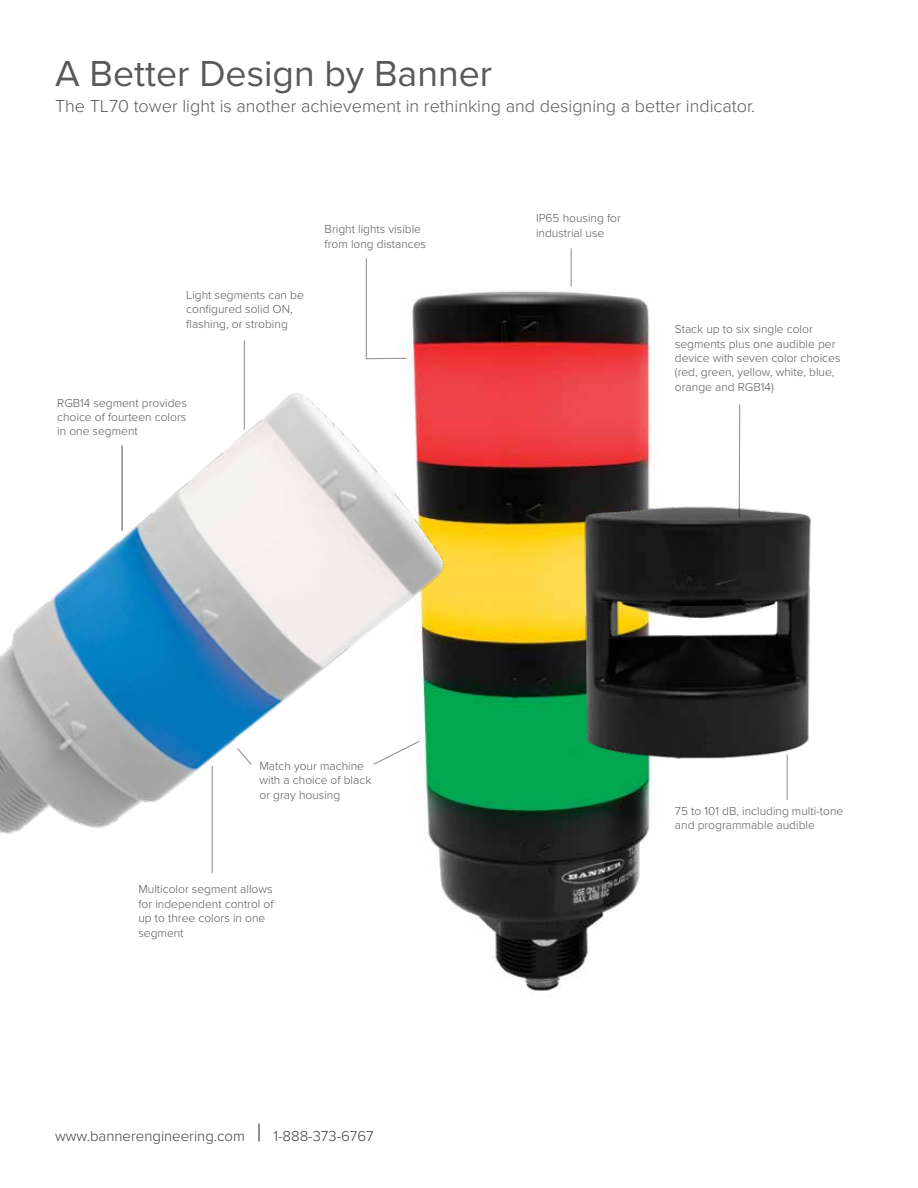
<style>
.page{position:relative;width:918px;height:1188px;background:#fff}
.page>*{position:absolute;margin:0;border:0;box-sizing:border-box;transform-origin:0 0}
.t1{font:37.5px "Proxima Nova";color:#58595b}
.t2{font:300 18px "Proxima Nova";color:#58595b}
.t3{font:300 15px "Proxima Nova";color:#414042}
.t4{font:300 12px/14.4px "Proxima Nova";color:#58595b}
.s1{font-size:25.5px}
</style>
<div class="page">
<img style="left:408px;top:282px;width:249px;height:713px">
<img style="left:0;top:372px;width:477px;height:565px">
<img style="left:577px;top:502px;width:234px;height:260px">
<svg style="left:372px;top:740px;width:49px;height:26px"></svg>
<hr style="left:739px;top:405px;width:1px;height:112px;background:#939598">
<svg style="left:365px;top:258px;width:43px;height:102px"></svg>
<hr style="left:787px;top:754px;width:1px;height:46px;background:#939598">
<hr style="left:244px;top:340px;width:1px;height:90px;background:#939598">
<svg style="left:236px;top:747px;width:17px;height:19px"></svg>
<hr style="left:571px;top:248px;width:1px;height:38px;background:#939598">
<hr style="left:212px;top:766px;width:1px;height:107px;background:#939598">
<hr style="left:122px;top:446px;width:1px;height:85px;background:#636466">
<h1 class="t1" style="left:55px;top:45px;width:439px">A Better Design by Banner</h1>
<h2 class="t2" style="left:55px;top:93px;width:702px">The TL70 tower light is another achievement in rethinking and designing a better indicator.</h2>
<p class="t4" style="left:186px;top:287px;width:119px">Light segments can be configured solid ON, flashing, or strobing</p>
<p class="t4" style="left:325px;top:221px;width:103px">Bright lights visible from long distances</p>
<p class="t4" style="left:57px;top:395px;width:131px;text-align:justify">RGB14 segment provides choice of fourteen colors in one segment</p>
<p class="t4" style="left:536px;top:210px;width:86px">IP65 housing for industrial use</p>
<p class="t4" style="left:675px;top:321px;width:167px">Stack up to six single color segments plus one audible per device with seven color choices (red, green, yellow, white, blue, orange and RGB14)</p>
<p class="t4" style="left:259px;top:758px;width:113px">Match your machine with a choice of black or gray housing</p>
<p class="t4" style="left:138px;top:881px;width:137px">Multicolor segment allows for independent control of up to three colors in one segment</p>
<p class="t3" style="left:55px;top:1125px;width:320px">www.bannerengineering.com <span class="s1">|</span> 1-888-373-6767</p>
<p class="t4" style="left:675px;top:803px;width:170px">75 to 101 dB, including multi-tone and programmable audible</p>
</div>
